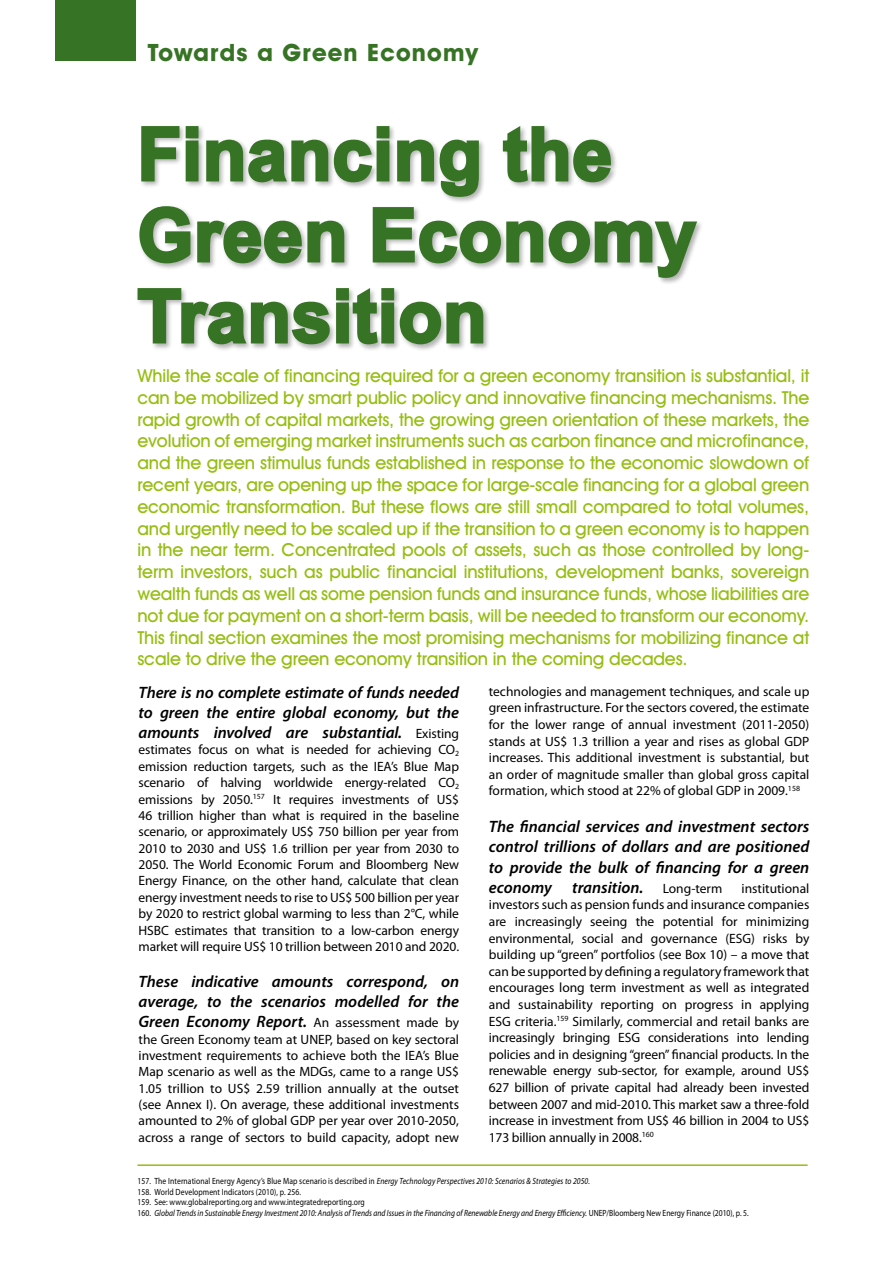
<style>
.page{position:relative;width:893px;height:1263px;background:#fff}
.page>*{position:absolute;margin:0;border:0;box-sizing:border-box;transform-origin:0 0}
.t1{font:700 73.2px/81px "Arial";letter-spacing:.01em;color:#367324}
.t2{font:700 24px "Avant Garde IT Cby BT";letter-spacing:.05em;color:#367324}
.t3{font:500 18px/21.8px "Avant Garde IT Cby BT";letter-spacing:-.01em;color:#96be12;text-align:justify}
.t4{font:italic 600 16.5px/20px "Myriad Pro";color:#000;text-align:justify}
.t5{font:13.5px/16.6px "Myriad Pro";letter-spacing:-.005em;color:#000;text-align:justify}
.t6{font:9px/10.8px "Myriad Pro";letter-spacing:.01em;color:#000;scale:.85 1}
.s1{font-weight:400;font-style:normal;font-size:13.5px}
.s2{font-style:italic}
</style>
<div class="page">
<div style="left:55px;top:0;width:81px;height:61px;background:#367324"></div>
<svg style="left:141px;top:126px;width:340px;height:72px"></svg>
<svg style="left:502px;top:126px;width:111px;height:58px"></svg>
<svg style="left:139px;top:206px;width:207px;height:59px"></svg>
<svg style="left:372px;top:207px;width:327px;height:72px"></svg>
<svg style="left:137px;top:288px;width:348px;height:58px"></svg>
<hr style="left:137px;top:1164px;width:671px;height:2px;background:#96be12">
<h2 class="t2" style="left:148px;top:38px;width:332px">Towards a Green Economy</h2>
<h1 class="t1" style="left:137px;top:116px;width:560px">Financing the<br>Green Economy<br>Transition</h1>
<p class="t3" style="left:137px;top:365px;width:673px">While the scale of financing required for a green economy transition is substantial, it can be mobilized by smart public policy and innovative financing mechanisms. The rapid growth of capital markets, the growing green orientation of these markets, the evolution of emerging market instruments such as carbon finance and microfinance, and the green stimulus funds established in response to the economic slowdown of recent years, are opening up the space for large-scale financing for a global green economic transformation. But these flows are still small compared to total volumes, and urgently need to be scaled up if the transition to a green economy is to happen in the near term. Concentrated pools of assets, such as those controlled by long&shy;term investors, such as public financial institutions, development banks, sovereign wealth funds as well as some pension funds and insurance funds, whose liabilities are not due for payment on a short-term basis, will be needed to transform our economy.<br>This final section examines the most promising mechanisms for mobilizing finance at scale to drive the green economy transition in the coming decades.</p>
<p class="t4" style="left:139px;top:682px;width:322px">There is no complete estimate of funds needed to green the entire global economy, but the amounts involved are substantial. <span class="s1">Existing</span></p>
<p class="t5" style="left:139px;top:741px;width:322px">estimates focus on what is needed for achieving CO<sub>2 </sub>emission reduction targets, such as the IEA’s Blue Map scenario of halving worldwide energy-related CO<sub>2 </sub>emissions by 2050.<sup>157</sup> It requires investments of US$ 46 trillion higher than what is required in the baseline scenario, or approximately US$ 750 billion per year from 2010 to 2030 and US$ 1.6 trillion per year from 2030 to 2050. The World Economic Forum and Bloomberg New Energy Finance, on the other hand, calculate that clean energy investment needs to rise to US$ 500 billion per year by 2020 to restrict global warming to less than 2°C, while HSBC estimates that transition to a low-carbon energy market will require US$ 10 trillion between 2010 and 2020.</p>
<p class="t4" style="left:139px;top:971px;width:322px">These indicative amounts correspond, on average, to the scenarios modelled for the Green Economy Report. <span class="s1">An assessment made by</span></p>
<p class="t5" style="left:139px;top:1031px;width:322px">the Green Economy team at UNEP, based on key sectoral investment requirements to achieve both the IEA’s Blue Map scenario as well as the MDGs, came to a range US$ 1.05 trillion to US$ 2.59 trillion annually at the outset (see Annex I). On average, these additional investments amounted to 2% of global GDP per year over 2010-2050, across a range of sectors to build capacity, adopt new</p>
<p class="t5" style="left:489px;top:683px;width:322px">technologies and management techniques, and scale up green infrastructure. For the sectors covered, the estimate for the lower range of annual investment (2011-2050) stands at US$ 1.3 trillion a year and rises as global GDP increases. This additional investment is substantial, but an order of magnitude smaller than global gross capital formation, which stood at 22% of global GDP in 2009.<sup>158</sup></p>
<p class="t4" style="left:489px;top:816px;width:322px">The financial services and investment sectors control trillions of dollars and are positioned to provide the bulk of financing for a green economy transition.</p>
<p class="t5" style="left:489px;top:880px;width:322px;text-indent:253px">institutional investors such as pension funds and insurance companies are increasingly seeing the potential for minimizing environmental, social and governance (ESG) risks by building up “green” portfolios (see Box 10) – a move that can be supported by defining a regulatory framework that encourages long term investment as well as integrated and sustainability reporting on progress in applying ESG criteria.<sup>159</sup> Similarly, commercial and retail banks are increasingly bringing ESG considerations into lending policies and in designing “green” financial products. In the renewable energy sub-sector, for example, around US$ 627 billion of private capital had already been invested between 2007 and mid-2010. This market saw a three-fold increase in investment from US$ 46 billion in 2004 to US$ 173 billion annually in 2008.<sup>160</sup></p>
<p class="t6" style="left:137px;top:1175px;width:721px">157. The International Energy Agency’s Blue Map scenario is described in <span class="s2">Energy Technology Perspectives 2010: Scenarios &amp; Strategies to 2050.<br></span>158. World Development Indicators (2010), p. 256.<br>159. See: www.globalreporting.org and www.integratedreporting.org<br>160. <span class="s2">Global Trends in Sustainable Energy Investment 2010: Analysis of Trends and Issues in the Financing of Renewable Energy and Energy Efficiency.</span> UNEP/Bloomberg New Energy Finance (2010), p. 5.</p>
<p class="t5" style="left:663px;top:880px;width:61px">Long-term</p>
</div>
